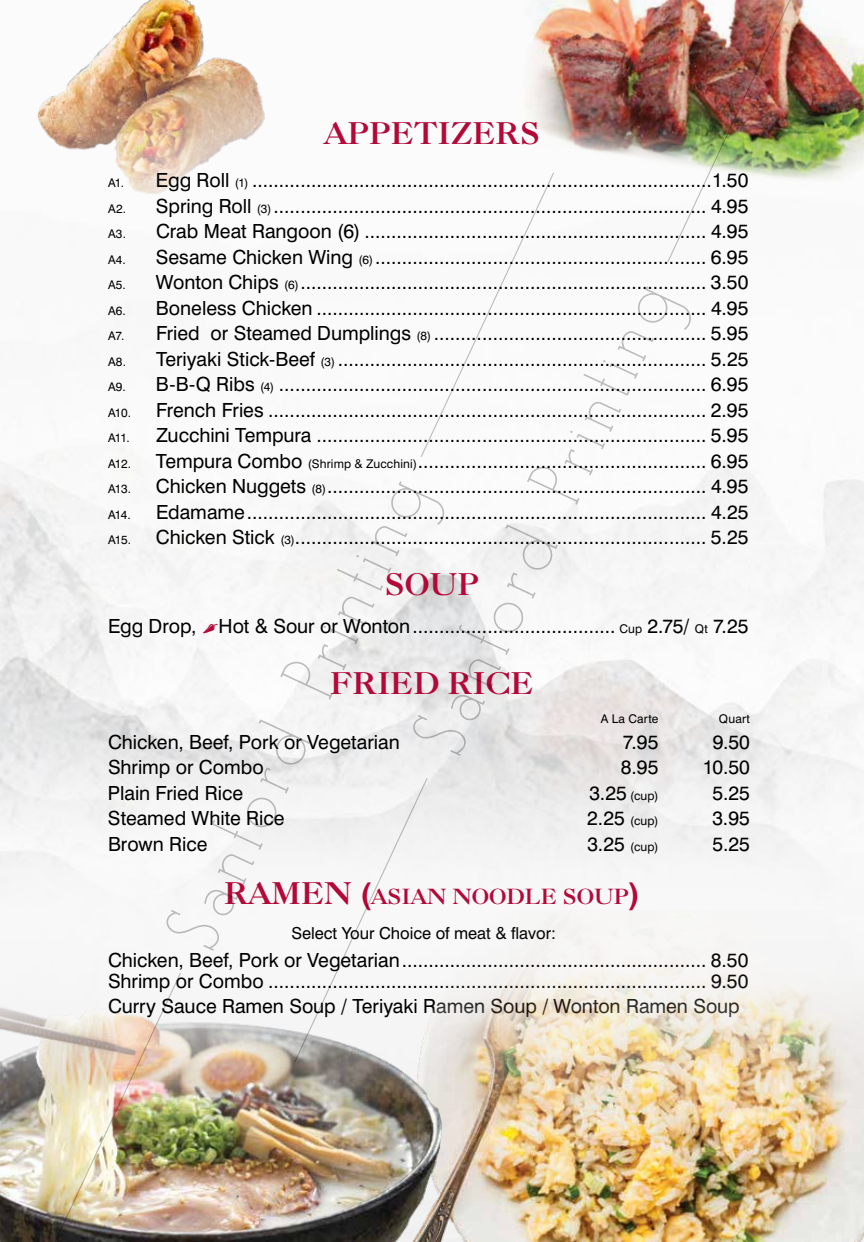
<style>
.page{position:relative;width:864px;height:1242px;background:#fff}
.page>*{position:absolute;margin:0;border:0;box-sizing:border-box;transform-origin:0 0}
.t1{font:700 30px "Caslon BT";color:#b30838}
.t2{font:700 21px "Caslon BT";color:#b30838}
.t3{font:19.5px/25.5px "Swiss 721 BT";color:#000;text-align:justify}
.t4{font:16.5px "Swiss 721 BT";color:#000}
.t5{font:12px "Swiss 721 BT";letter-spacing:.01em;color:#000}
.s1{font-size:12px}
.s2{font-size:19.5px}
.s3{font-size:30px}
.s4{font-family:"Swiss 721 BT";font-size:30px}
</style>
<div class="page">
<img style="left:0;top:0;width:399px;height:262px">
<img style="left:467px;top:0;width:397px;height:197px">
<img style="left:429px;top:910px;width:435px;height:332px">
<img style="left:0;top:961px;width:442px;height:281px">
<img style="left:47px;top:972px;width:135px;height:270px">
<svg style="left:420px;top:171px;width:135px;height:115px"></svg>
<svg style="left:165px;top:481px;width:281px;height:470px;fill:#f6f6f6"></svg>
<svg style="left:293px;top:777px;width:136px;height:287px"></svg>
<img style="left:666px;top:0;width:136px;height:263px">
<svg style="left:411px;top:286px;width:282px;height:470px"></svg>
<svg style="left:203px;top:624px;width:15px;height:9px"></svg>
<h1 class="t1" style="left:324px;top:115px;width:217px">APPETIZERS</h1>
<p class="t3" style="left:108px;top:167px;width:642px"><span class="s1">A1.</span> Egg Roll <span class="s1">(1)</span> ......................................................................................1.50<br><span class="s1">A2.</span> Spring Roll <span class="s1">(3)</span> ................................................................................. 4.95<br><span class="s1">A3.</span> Crab Meat Rangoon (6) ................................................................ 4.95<br><span class="s1">A4.</span> Sesame Chicken Wing <span class="s1">(6)</span> .............................................................. 6.95<br><span class="s1">A5.</span> Wonton Chips <span class="s1">(6)</span>............................................................................ 3.50<br><span class="s1">A6.</span> Boneless Chicken ......................................................................... 4.95<br><span class="s1">A7.</span> Fried or Steamed Dumplings <span class="s1">(8)</span> ................................................... 5.95<br><span class="s1">A8.</span> Teriyaki Stick-Beef <span class="s1">(3)</span> ..................................................................... 5.25<br><span class="s1">A9.</span> B-B-Q Ribs <span class="s1">(4)</span> ................................................................................ 6.95</p>
<p class="t5" style="left:108px;top:405px;width:25px">A10.</p>
<p class="t3" style="left:156px;top:397px;width:594px">French Fries .................................................................................. 2.95</p>
<p class="t5" style="left:108px;top:430px;width:23px">A11.</p>
<p class="t3" style="left:156px;top:422px;width:594px">Zucchini Tempura ......................................................................... 5.95</p>
<p class="t5" style="left:108px;top:456px;width:25px">A12.</p>
<p class="t3" style="left:156px;top:448px;width:594px">Tempura Combo <span class="s1">(Shrimp &amp; Zucchini)</span>...................................................... 6.95</p>
<p class="t5" style="left:108px;top:481px;width:25px">A13.</p>
<p class="t3" style="left:156px;top:473px;width:594px">Chicken Nuggets <span class="s1">(8)</span>....................................................................... 4.95</p>
<p class="t5" style="left:108px;top:507px;width:24px">A14.</p>
<p class="t3" style="left:156px;top:499px;width:594px">Edamame...................................................................................... 4.25</p>
<p class="t5" style="left:108px;top:532px;width:25px">A15.</p>
<p class="t3" style="left:156px;top:524px;width:594px">Chicken Stick <span class="s1">(3)</span>............................................................................. 5.25</p>
<h1 class="t1" style="left:385px;top:566px;width:96px">SOUP</h1>
<p class="t3" style="left:108px;top:613px;width:642px">Egg Drop, Hot &amp; Sour or Wonton...................................... <span class="s1">Cup</span> 2.75/ <span class="s1">Qt</span> 7.25</p>
<h1 class="t1" style="left:330px;top:665px;width:205px">FRIED RICE</h1>
<p class="t5" style="left:601px;top:712px;width:59px">A La Carte</p>
<p class="t5" style="left:719px;top:712px;width:33px">Quart</p>
<p class="t3" style="left:108px;top:729px;width:293px">Chicken, Beef, Pork or Vegetarian</p>
<p class="t3" style="left:623px;top:729px;width:37px">7.95</p>
<p class="t3" style="left:713px;top:729px;width:39px">9.50</p>
<p class="t3" style="left:108px;top:755px;width:157px">Shrimp or Combo</p>
<p class="t3" style="left:621px;top:755px;width:39px">8.95</p>
<p class="t3" style="left:703px;top:755px;width:49px">10.50</p>
<p class="t3" style="left:108px;top:780px;width:137px">Plain Fried Rice</p>
<p class="t5" style="left:589px;top:788px;width:71px"><span class="s2">3.25</span> (cup)</p>
<p class="t3" style="left:712px;top:780px;width:39px">5.25</p>
<p class="t3" style="left:108px;top:806px;width:178px">Steamed White Rice</p>
<p class="t5" style="left:587px;top:814px;width:73px"><span class="s2">2.25</span> (cup)</p>
<p class="t3" style="left:712px;top:806px;width:39px">3.95</p>
<p class="t3" style="left:108px;top:831px;width:101px">Brown Rice</p>
<p class="t5" style="left:587px;top:839px;width:73px"><span class="s2">3.25</span> (cup)</p>
<p class="t3" style="left:712px;top:831px;width:39px">5.25</p>
<p class="t2" style="left:224px;top:884px;width:417px"><span class="s3">RAMEN</span> <span class="s4">(</span>ASIAN NOODLE SOUP<span class="s4">)</span></p>
<p class="t4" style="left:291px;top:923px;width:266px">Select Your Choice of meat &amp; flavor:</p>
<p class="t3" style="left:108px;top:949px;width:642px;line-height:21px">Chicken, Beef, Pork or Vegetarian......................................................... 8.50<br>Shrimp or Combo .................................................................................. 9.50</p>
<p class="t3" style="left:108px;top:994px;width:633px">Curry Sauce Ramen Soup / Teriyaki Ramen Soup / Wonton Ramen Soup</p>
</div>
